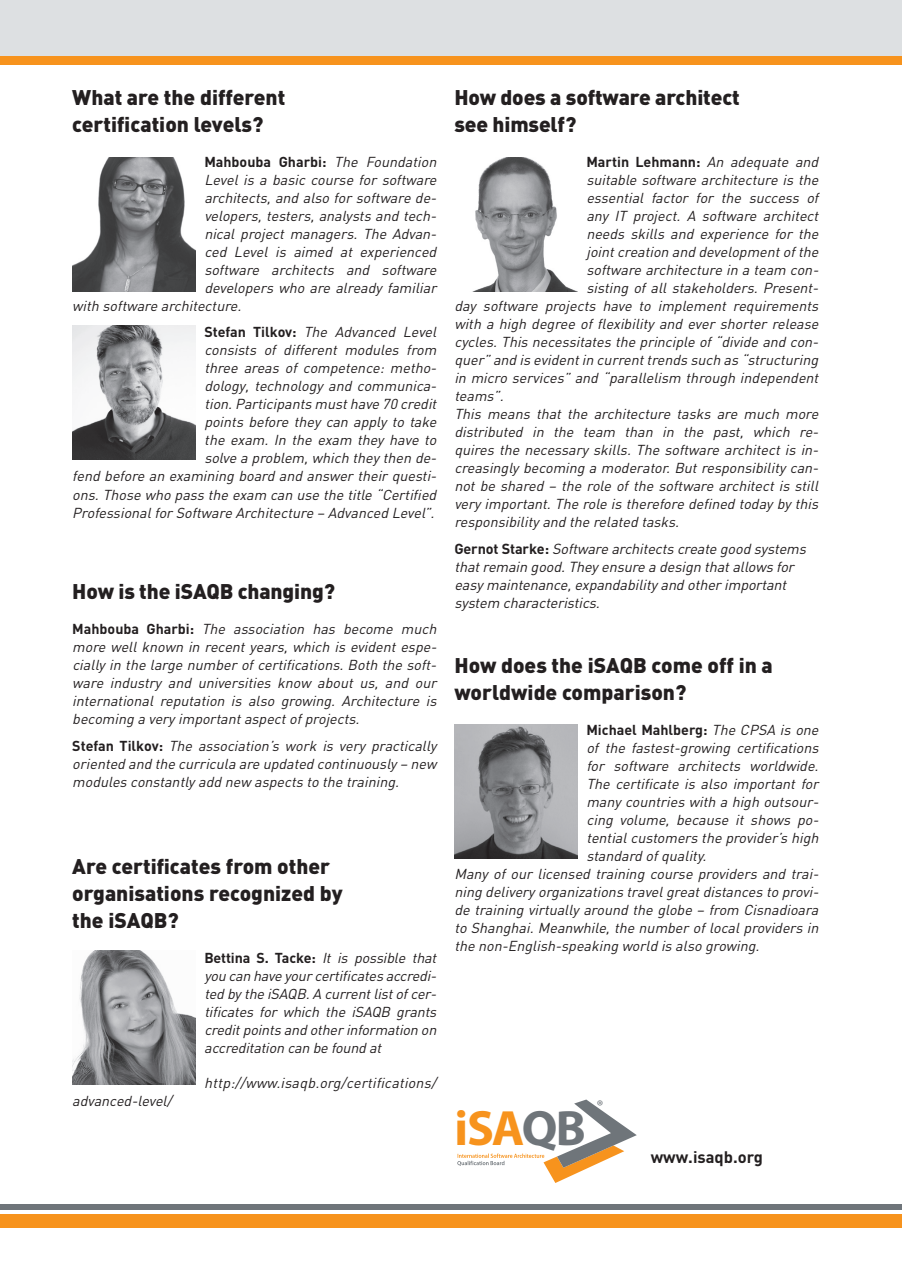
<style>
.page{position:relative;width:902px;height:1272px;background:#fff}
.page>*{position:absolute;margin:0;border:0;box-sizing:border-box;transform-origin:0 0}
.t1{font:700 49.8px "Myriad Pro";letter-spacing:-.035em;color:#f7931d}
.t2{font:900 21px/27px "DIN";color:#231f20}
.t3{font:700 16.5px "DIN";color:#231f20}
.t4{font:15.45px "Myriad Pro";color:#6f757a}
.t5{font:italic 14.4px/18px "DIN";color:#231f20}
.t6{font:italic 14.25px/18px "DIN";color:#231f20;text-align:justify}
.t7{font:700 14.25px "DIN";color:#231f20}
.s1{font-weight:400;font-style:italic}
.s2{font-weight:700;font-style:normal}
.s3{color:#6f757a}
</style>
<div class="page">
<div style="left:0;top:1214px;width:901px;height:13px;background:#f7931d"></div>
<div style="left:0;top:1203px;width:901px;height:6px;background:#6f757a"></div>
<img style="left:72px;top:325px;width:124px;height:134px">
<img style="left:474px;top:157px;width:102px;height:134px">
<img style="left:72px;top:157px;width:124px;height:134px">
<img style="left:454px;top:725px;width:124px;height:134px">
<img style="left:72px;top:950px;width:124px;height:134px">
<svg style="left:457px;top:1099px;width:179px;height:83px"></svg>
<div style="left:0;top:0;width:901px;height:63px;background:#dde0e2"></div>
<div style="left:0;top:56px;width:901px;height:8px;background:#f7931d"></div>
<p class="t2" style="left:72px;top:83px;width:214px">What are the different certification levels?</p>
<p class="t7" style="left:204px;top:152px;width:237px">Mahbouba Gharbi: <span class="s1">The Foundation</span></p>
<p class="t6" style="left:204px;top:171px;width:237px">Level is a basic course for software</p>
<p class="t6" style="left:204px;top:189px;width:237px">architects, and also for software de-</p>
<p class="t6" style="left:204px;top:207px;width:237px">velopers, testers, analysts and tech-</p>
<p class="t6" style="left:204px;top:225px;width:237px">nical project managers. The Advan-</p>
<p class="t6" style="left:204px;top:243px;width:237px">ced Level is aimed at experienced</p>
<p class="t6" style="left:204px;top:261px;width:237px">software architects and software</p>
<p class="t6" style="left:204px;top:279px;width:237px">developers who are already familiar</p>
<p class="t6" style="left:72px;top:297px;width:174px">with software architecture.</p>
<p class="t6" style="left:72px;top:323px;width:369px;text-align:right"><span class="s2">S t e fa n T i l kov :</span> The Advanced Level<br>consists of different modules from<br>three areas of competence: metho-<br>dology, technology and communica-<br>tion.Participants musthave 70 credit<br>points before they can apply to take<br>the exam. In the exam they have to<br>solve a problem,which theythen de-<br>fend before an examining board and answer their questi&shy;ons.Those who pass the exam can use the title “Certified ProfessionalforSoftware Architecture – Advanced Level”.</p>
<p class="t2" style="left:72px;top:576px;width:264px">How is the iSAQB changing?</p>
<p class="t6" style="left:72px;top:620px;width:369px"><span class="s2">M a h b o u b a G h a r b i :</span> The association has become much more well known in recent years, which is evident espe&shy;ciallyin the large numberofcertifications.Both the soft&shy;ware industry and universities know about us, and our international reputation is also growing. Architecture is becoming a veryimportantaspectofprojects.</p>
<p class="t6" style="left:72px;top:736px;width:369px"><span class="s2">S t e fa n T i l k ov :</span> The association’s work is very practically oriented and the curricula are updated continuously– new modules constantlyadd new aspects to the training.</p>
<p class="t2" style="left:72px;top:851px;width:272px">Are certificates from other organisations recognized by the iSAQB?</p>
<p class="t6" style="left:204px;top:949px;width:237px"><span class="s2">B e t t i n a S . Ta c ke :</span> It is possible that you can have yourcertificates accredi&shy;ted bythe iSAQB.A currentlistofcer&shy;tificates for which the iSAQB grants creditpoints and otherinformation on accreditation can be found at</p>
<p class="t6" style="left:204px;top:1074px;width:237px">http://www.isaqb.org/certifications/</p>
<p class="t6" style="left:72px;top:1092px;width:105px">advanced-level/</p>
<p class="t2" style="left:454px;top:83px;width:287px">How does a software architect see himself?</p>
<p class="t7" style="left:586px;top:152px;width:237px">Martin Lehmann: <span class="s1">An adequate and</span></p>
<p class="t6" style="left:586px;top:171px;width:237px">suitable software architecture is the</p>
<p class="t6" style="left:586px;top:189px;width:237px">essential factor for the success of</p>
<p class="t6" style="left:586px;top:207px;width:237px">any IT project. A software architect</p>
<p class="t6" style="left:586px;top:225px;width:237px">needs skills and experience for the</p>
<p class="t6" style="left:586px;top:243px;width:237px">jointcreation and developmentofthe</p>
<p class="t6" style="left:586px;top:261px;width:237px">software architecture in a team con-</p>
<p class="t6" style="left:586px;top:279px;width:237px">sisting of all stakeholders. Present-</p>
<p class="t6" style="left:454px;top:297px;width:369px">day software projects have to implement requirements</p>
<p class="t6" style="left:454px;top:315px;width:369px">with a high degree of flexibility and ever shorter release</p>
<p class="t6" style="left:454px;top:333px;width:369px">cycles.This necessitates the principle of“divide and con-</p>
<p class="t6" style="left:454px;top:351px;width:369px">quer”and is evidentin currenttrends such as “structuring</p>
<p class="t6" style="left:454px;top:369px;width:369px">in micro services” and “parallelism through independent</p>
<p class="t6" style="left:454px;top:387px;width:54px">teams”.</p>
<p class="t6" style="left:454px;top:405px;width:369px">This means that the architecture tasks are much more</p>
<p class="t6" style="left:454px;top:423px;width:369px">distributed in the team than in the past, which re-</p>
<p class="t6" style="left:454px;top:441px;width:369px">quires the necessary skills. The software architect is in-</p>
<p class="t6" style="left:454px;top:459px;width:369px">creasingly becoming a moderator. But responsibility can-</p>
<p class="t6" style="left:454px;top:477px;width:369px">not be shared – the role of the software architect is still</p>
<p class="t6" style="left:454px;top:495px;width:369px">veryimportant.The role is therefore defined todaybythis</p>
<p class="t6" style="left:454px;top:513px;width:230px">responsibilityand the related tasks.</p>
<p class="t5" style="left:454px;top:539px;width:356px"><span class="s2">G e r n o t S t a r k e :</span> Software architects create good systems thatremain good.Theyensure a design thatallows for easymaintenance,expandabilityand otherimportant system characteristics.</p>
<p class="t2" style="left:454px;top:650px;width:320px">How does the iSAQB come off in a worldwide comparison?</p>
<p class="t7" style="left:586px;top:720px;width:237px">Michael Mahlberg: <span class="s1">The CPSA is one</span></p>
<p class="t6" style="left:586px;top:739px;width:237px">of the fastest-growing certifications</p>
<p class="t6" style="left:586px;top:757px;width:237px">for software architects worldwide.</p>
<p class="t6" style="left:586px;top:775px;width:237px">The certificate is also important for</p>
<p class="t6" style="left:586px;top:793px;width:237px">manycountries with a high outsour-</p>
<p class="t6" style="left:586px;top:811px;width:237px">cing volume, because it shows po-</p>
<p class="t6" style="left:586px;top:829px;width:237px">tentialcustomers the provider’s high</p>
<p class="t6" style="left:586px;top:847px;width:125px">standard ofquality.</p>
<p class="t6" style="left:454px;top:865px;width:369px">Many of our licensed training course providers and trai-</p>
<p class="t6" style="left:454px;top:883px;width:369px">ning deliveryorganizations travelgreatdistances to provi-</p>
<p class="t6" style="left:454px;top:901px;width:369px">de training virtually around the globe – from Cisnadioara</p>
<p class="t6" style="left:454px;top:919px;width:369px">to Shanghai.Meanwhile,the numberoflocalproviders in</p>
<p class="t6" style="left:454px;top:937px;width:310px">the non-English-speaking world is also growing.</p>
<p class="t1" style="left:454px;top:1095px;width:133px">iSA<span class="s3">QB</span></p>
<p class="t4" style="left:597px;top:1095px;width:8px">®</p>
<p class="t3" style="left:650px;top:1146px;width:114px">www.isaqb.org</p>
</div>
